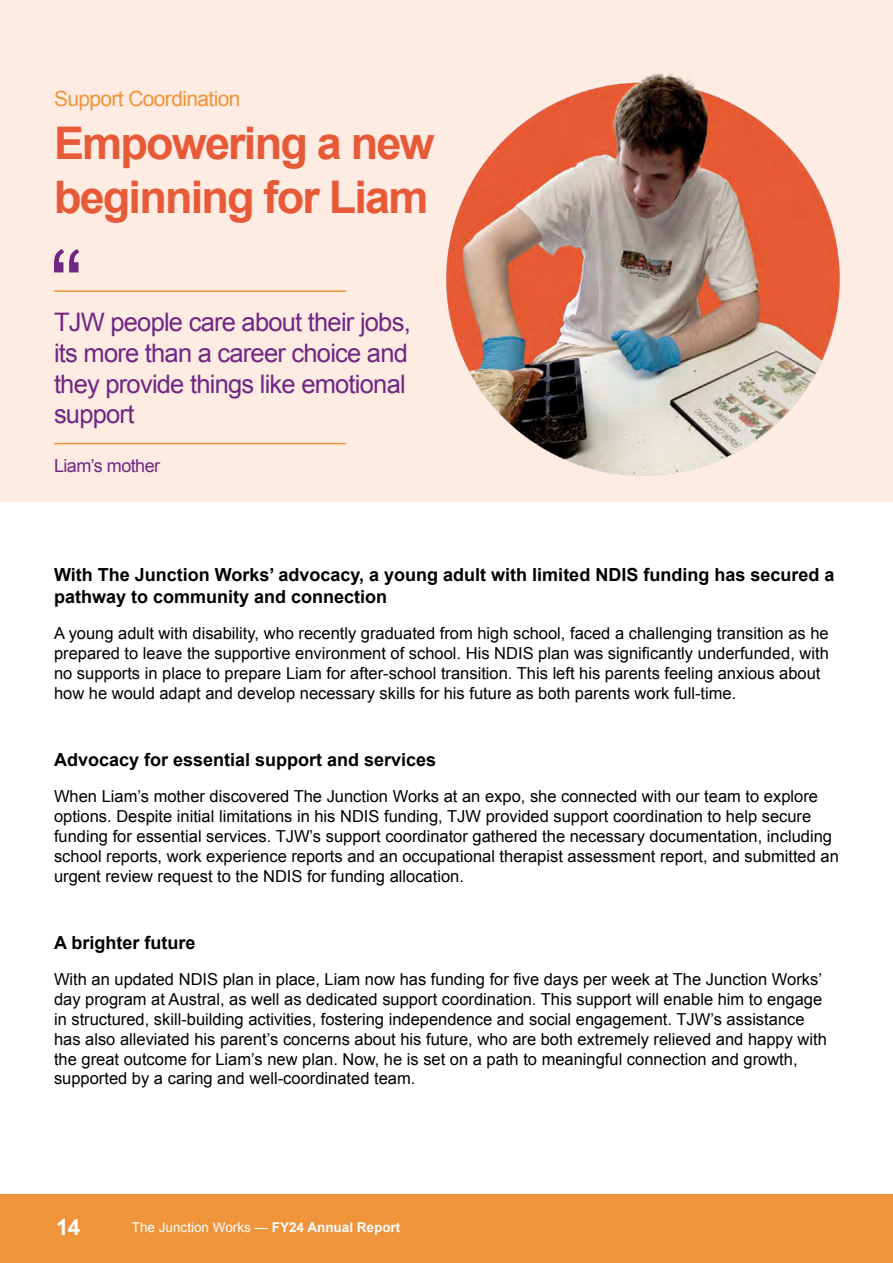
<style>
.page{position:relative;width:893px;height:1263px;background:#fff}
.page>*{position:absolute;margin:0;border:0;box-sizing:border-box;transform-origin:0 0}
.t1{font:700 45px/54px "Arial";letter-spacing:-.04em;color:#e75a37}
.t2{font:25.5px/30.6px "Arial";letter-spacing:-.03em;color:#702784}
.t3{font:700 22.5px "Arial";color:#fff}
.t4{font:21px "Arial";letter-spacing:-.03em;color:#f0943c}
.t5{font:700 18px/21.6px "Arial";color:#000}
.t6{font:18px "Arial";letter-spacing:-.03em;color:#702784}
.t7{font:16.5px/19.8px "Arial";color:#000}
.t8{font:13.5px "Arial";color:#fff}
.s1{font-weight:700}
</style>
<div class="page">
<div style="left:0;top:1195px;width:893px;height:68px;background:#f0943c"></div>
<div style="left:0;top:0;width:893px;height:502px;background:#feebe1"></div>
<svg style="left:54px;top:249px;width:25px;height:23px"></svg>
<img style="left:446px;top:72px;width:394px;height:404px">
<hr style="left:54px;top:443px;width:292px;height:1px;background:#f0943c">
<hr style="left:54px;top:290px;width:292px;height:2px;background:#f0943c">
<p class="t4" style="left:54px;top:85px;width:188px">Support Coordination</p>
<h1 class="t1" style="left:54px;top:117px;width:382px">Empowering a new beginning for Liam</h1>
<h2 class="t2" style="left:54px;top:307px;width:358px">TJW people care about their jobs, its more than a career choice and they provide things like emotional support</h2>
<p class="t6" style="left:54px;top:454px;width:108px">Liam’s mother</p>
<p class="t5" style="left:54px;top:564px;width:782px">With The Junction Works’ advocacy, a young adult with limited NDIS funding has secured a pathway to community and connection</p>
<p class="t7" style="left:54px;top:624px;width:776px">A young adult with disability, who recently graduated from high school, faced a challenging transition as he prepared to leave the supportive environment of school. His NDIS plan was significantly underfunded, with no supports in place to prepare Liam for after-school transition. This left his parents feeling anxious about how he would adapt and develop necessary skills for his future as both parents work full-time.</p>
<p class="t5" style="left:54px;top:749px;width:384px">Advocacy for essential support and services</p>
<p class="t7" style="left:54px;top:787px;width:786px">When Liam’s mother discovered The Junction Works at an expo, she connected with our team to explore options. Despite initial limitations in his NDIS funding, TJW provided support coordination to help secure funding for essential services. TJW’s support coordinator gathered the necessary documentation, including school reports, work experience reports and an occupational therapist assessment report, and submitted an urgent review request to the NDIS for funding allocation.</p>
<p class="t5" style="left:54px;top:932px;width:143px">A brighter future</p>
<p class="t7" style="left:54px;top:970px;width:774px">With an updated NDIS plan in place, Liam now has funding for five days per week at The Junction Works’ day program at Austral, as well as dedicated support coordination. This support will enable him to engage in structured, skill-building activities, fostering independence and social engagement. TJW’s assistance has also alleviated his parent’s concerns about his future, who are both extremely relieved and happy with the great outcome for Liam’s new plan. Now, he is set on a path to meaningful connection and growth, supported by a caring and well-coordinated team.</p>
<h3 class="t3" style="left:56px;top:1213px;width:26px">14</h3>
<p class="t8" style="left:132px;top:1218px;width:270px">The Junction Works — <span class="s1">FY24 Annual Report</span></p>
</div>
